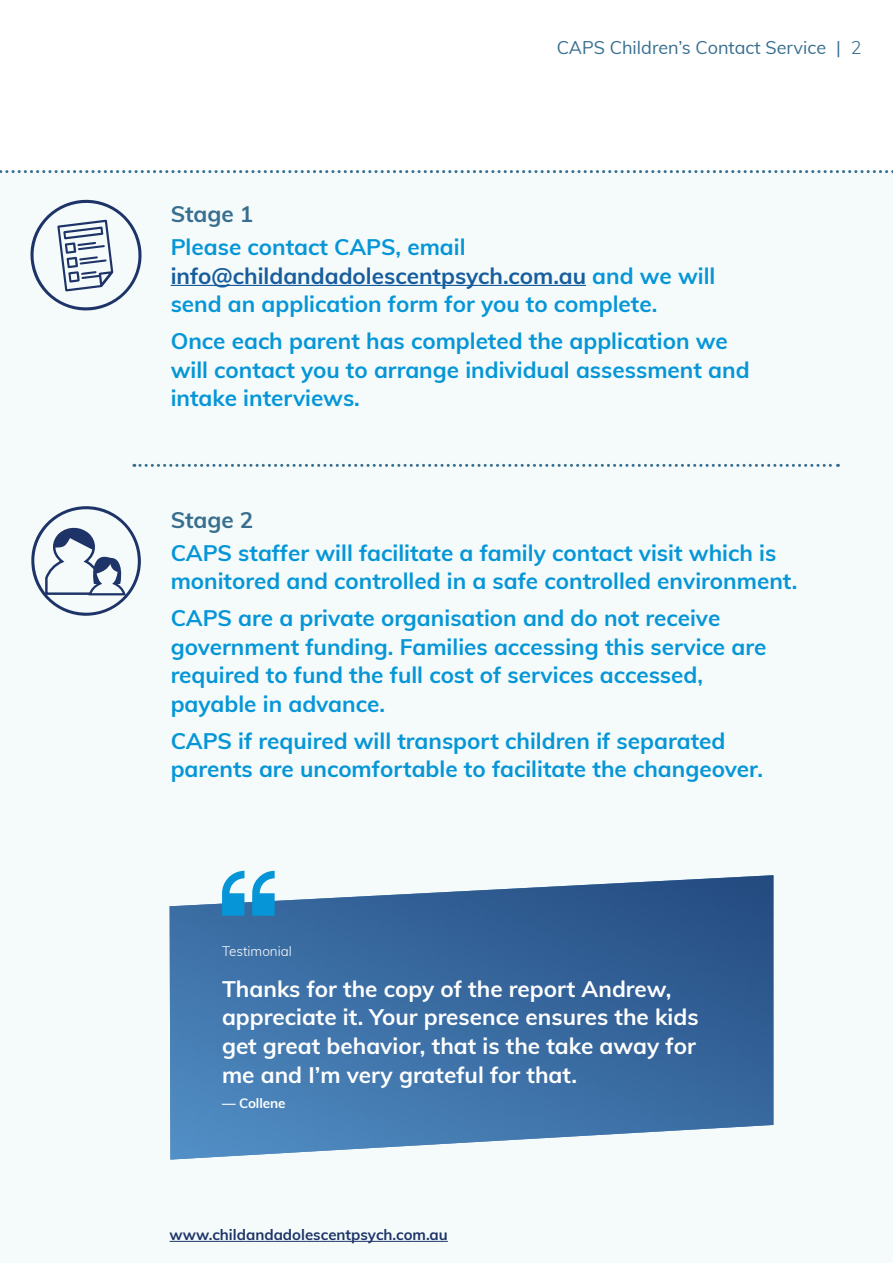
<style>
.page{position:relative;width:893px;height:1263px;background:#fff}
.page>*{position:absolute;margin:0;border:0;box-sizing:border-box;transform-origin:0 0}
.Heading_B{font:700 22.5px/28.5px "Muli";color:#0696d7}
.Heading_B-2{font:700 22.5px/28.5px "Muli";color:#fff}
.Heading_A{font:700 22.5px "Muli";color:#386e8f}
.Heading_A-2{font:18px "Muli";color:#386e8f}
.header_01{font:700 15px "Muli";color:#1e3468}
.Disclaimer{font:300 13.5px "Muli";color:#fff}
.body{font:700 13.5px "Muli";letter-spacing:-.01em;color:#fff}
.s1{font-weight:300}
.s2{color:#175d9e}
</style>
<div class="page">
<div style="left:0;top:170px;width:893px;height:1093px;background:#f4fbfa"></div>
<hr style="left:171px;top:285px;width:415px;height:1px;background:#175d9e">
<svg style="left:0;top:170px;width:893px;height:3px"></svg>
<svg style="left:134px;top:464px;width:704px;height:3px"></svg>
<svg style="left:30px;top:199px;width:112px;height:112px"></svg>
<svg style="left:31px;top:506px;width:110px;height:110px"></svg>
<img style="left:170px;top:875px;width:603px;height:284px">
<svg style="left:222px;top:871px;width:22px;height:45px"></svg>
<svg style="left:252px;top:871px;width:23px;height:45px"></svg>
<hr style="left:170px;top:1241px;width:278px;height:1px;background:#1e3468">
<p class="Heading_A-2" style="left:557px;top:34px;width:306px">CAPS Children’s Contact Service | <span class="s1">2</span></p>
<p class="Heading_A" style="left:171px;top:198px;width:84px">Stage 1</p>
<p class="Heading_B" style="left:171px;top:232px;width:546px">Please contact CAPS, email <span class="s2">info@childandadolescentpsych.com.au</span> and we will send an application form for you to complete.</p>
<p class="Heading_B" style="left:171px;top:326px;width:580px">Once each parent has completed the application we will contact you to arrange individual assessment and intake interviews.</p>
<p class="Heading_A" style="left:171px;top:503px;width:84px">Stage 2</p>
<p class="Heading_B" style="left:171px;top:537px;width:628px">CAPS staffer will facilitate a family contact visit which is monitored and controlled in a safe controlled environment.</p>
<p class="Heading_B" style="left:171px;top:603px;width:597px">CAPS are a private organisation and do not receive government funding. Families accessing this service are required to fund the full cost of services accessed, payable in advance.</p>
<p class="Heading_B" style="left:171px;top:725px;width:594px">CAPS if required will transport children if separated parents are uncomfortable to facilitate the changeover.</p>
<p class="Disclaimer" style="left:222px;top:941px;width:71px">Testimonial</p>
<p class="Heading_B-2" style="left:222px;top:973px;width:478px">Thanks for the copy of the report Andrew, appreciate it. Your presence ensures the kids get great behavior, that is the take away for me and I’m very grateful for that.</p>
<p class="body" style="left:222px;top:1093px;width:65px">— Collene</p>
<p class="header_01" style="left:170px;top:1224px;width:280px">www.childandadolescentpsych.com.au</p>
</div>
